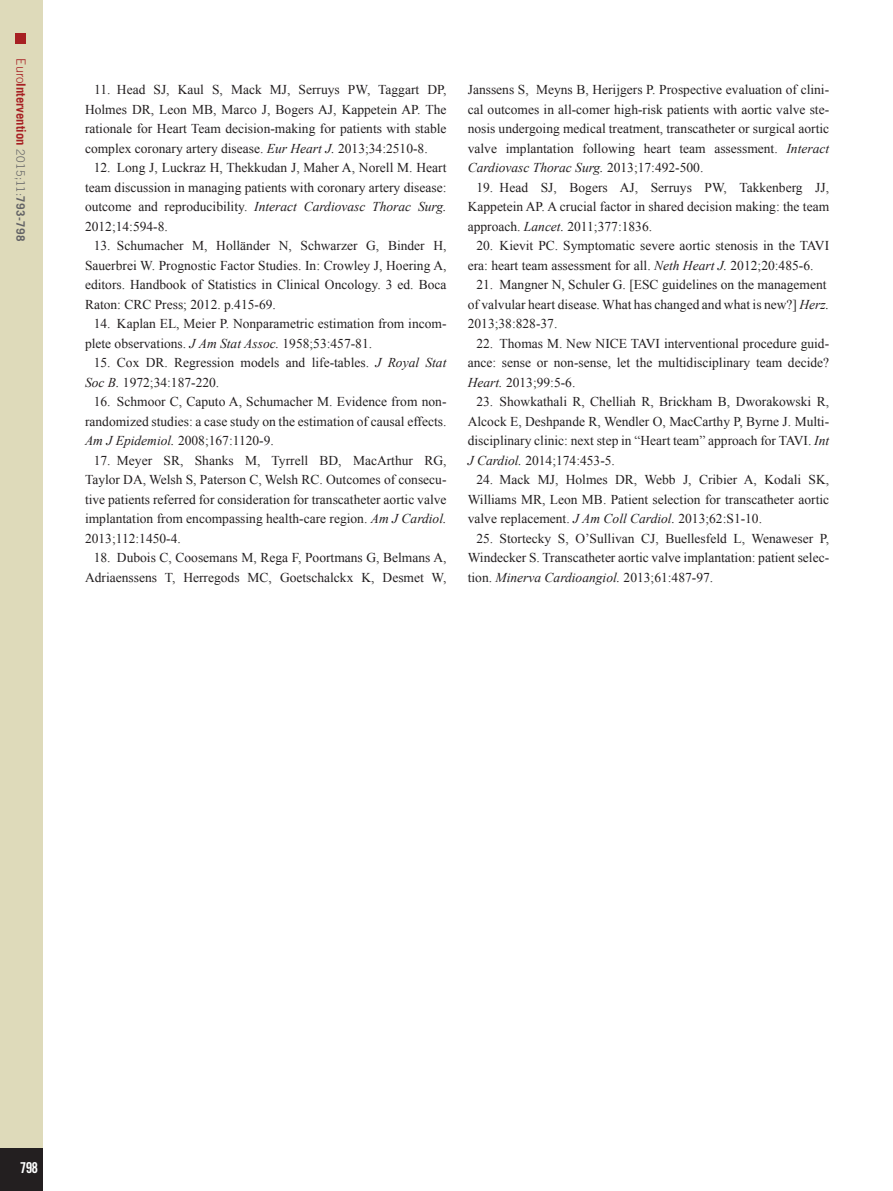
<style>
.page{position:relative;width:893px;height:1191px;background:#fff}
.page>*{position:absolute;margin:0;border:0;box-sizing:border-box;transform-origin:0 0}
.t1{font:15px "Trade Gothic LT Std Bd Cn 20";color:#fff}
.references{font:13.5px/19.5px "Times New Roman";color:#231f20;text-align:justify}
.t2{font:700 12.75px "Trade Gothic LT Std";color:#a72023}
.s1{font-weight:300}
.s2{font-weight:300;font-size:11.7px;color:#636366}
.s3{font-size:11.7px;color:#636366}
.s4{font-style:italic}
</style>
<div class="page">
<div style="left:0;top:0;width:43px;height:1191px;background:#dedaba"></div>
<div style="left:0;top:1148px;width:43px;height:43px;background:#231f20"></div>
<div style="left:16px;top:34px;width:10px;height:10px;background:#a72023"></div>
<p class="t2" style="left:29px;top:58px;width:184px;rotate:90deg"><span class="s1">Euro</span>Intervention <span class="s2">2015;11:</span><span class="s3">793-798</span></p>
<p class="references" style="left:85px;top:80px;width:363px;text-indent:9px">11. Head SJ, Kaul S, Mack MJ, Serruys PW, Taggart DP, Holmes DR, Leon MB, Marco J, Bogers AJ, Kappetein AP. The rationale for Heart Team decision-making for patients with stable complex coronary artery disease. <span class="s4">Eur Heart J.</span> 2013;34:2510-8.</p>
<p class="references" style="left:85px;top:158px;width:363px;text-indent:9px">12. Long J, Luckraz H, Thekkudan J, Maher A, Norell M. Heart team discussion in managing patients with coronary artery disease: outcome and reproducibility. <span class="s4">Interact Cardiovasc Thorac Surg.<br></span>2012;14:594-8.</p>
<p class="references" style="left:85px;top:236px;width:363px;text-indent:9px">13. Schumacher M, Holländer N, Schwarzer G, Binder H, Sauerbrei W. Prognostic Factor Studies. In: Crowley J, Hoering A, editors. Handbook of Statistics in Clinical Oncology. 3 ed. Boca Raton: CRC Press; 2012. p.415-69.</p>
<p class="references" style="left:85px;top:314px;width:363px;text-indent:9px">14. Kaplan EL, Meier P. Nonparametric estimation from incom&shy;plete observations. <span class="s4">J Am Stat Assoc.</span> 1958;53:457-81.</p>
<p class="references" style="left:85px;top:353px;width:363px;text-indent:9px">15. Cox DR. Regression models and life-tables. <span class="s4">J Royal Stat<br>Soc B.</span> 1972;34:187-220.</p>
<p class="references" style="left:85px;top:392px;width:363px;text-indent:9px">16. Schmoor C, Caputo A, Schumacher M. Evidence from non&shy;randomized studies: a case study on the estimation of causal effects.<br><span class="s4">Am J Epidemiol.</span> 2008;167:1120-9.</p>
<p class="references" style="left:85px;top:450px;width:363px;text-indent:9px">17. Meyer SR, Shanks M, Tyrrell BD, MacArthur RG, Taylor DA, Welsh S, Paterson C, Welsh RC. Outcomes of consecu&shy;tive patients referred for consideration for transcatheter aortic valve implantation from encompassing health-care region. <span class="s4">Am J Cardiol.<br></span>2013;112:1450-4.</p>
<p class="references" style="left:85px;top:548px;width:363px;text-align:right">18. Dubois C, Coosemans M, Rega F, Poortmans G, Belmans A,<br>Adriaenssens T, Herregods MC, Goetschalckx K, Desmet W,</p>
<p class="references" style="left:468px;top:80px;width:363px">Janssens S, Meyns B, Herijgers P. Prospective evaluation of clini&shy;cal outcomes in all-comer high-risk patients with aortic valve ste&shy;nosis undergoing medical treatment, transcatheter or surgical aortic valve implantation following heart team assessment. <span class="s4">Interact Cardiovasc Thorac Surg.</span> 2013;17:492-500.</p>
<p class="references" style="left:468px;top:177px;width:363px;text-indent:9px">19. Head SJ, Bogers AJ, Serruys PW, Takkenberg JJ, Kappetein AP. A crucial factor in shared decision making: the team approach. <span class="s4">Lancet.</span> 2011;377:1836.</p>
<p class="references" style="left:468px;top:236px;width:363px;text-indent:9px">20. Kievit PC. Symptomatic severe aortic stenosis in the TAVI era: heart team assessment for all. <span class="s4">Neth Heart J.</span> 2012;20:485-6.</p>
<p class="references" style="left:476px;top:275px;width:352px">21. Mangner N, Schuler G. [ESC guidelines on the management</p>
<p class="references" style="left:468px;top:294px;width:363px">of valvular heart disease. What has changed and what is new?] <span class="s4">Herz.<br></span>2013;38:828-37.</p>
<p class="references" style="left:468px;top:333px;width:363px;text-indent:9px">22. Thomas M. New NICE TAVI interventional procedure guid&shy;ance: sense or non-sense, let the multidisciplinary team decide?<br><span class="s4">Heart.</span> 2013;99:5-6.</p>
<p class="references" style="left:468px;top:392px;width:363px;text-indent:9px">23. Showkathali R, Chelliah R, Brickham B, Dworakowski R, Alcock E, Deshpande R, Wendler O, MacCarthy P, Byrne J. Multi&shy;disciplinary clinic: next step in “Heart team” approach for TAVI. <span class="s4">Int J Cardiol.</span> 2014;174:453-5.</p>
<p class="references" style="left:468px;top:470px;width:363px;text-indent:9px">24. Mack MJ, Holmes DR, Webb J, Cribier A, Kodali SK, Williams MR, Leon MB. Patient selection for transcatheter aortic valve replacement. <span class="s4">J Am Coll Cardiol.</span> 2013;62:S1-10.</p>
<p class="references" style="left:468px;top:528px;width:363px;text-indent:9px">25. Stortecky S, O’Sullivan CJ, Buellesfeld L, Wenaweser P, Windecker S. Transcatheter aortic valve implantation: patient selec&shy;tion. <span class="s4">Minerva Cardioangiol.</span> 2013;61:487-97.</p>
<p class="t1" style="left:20px;top:1158px;width:20px">798</p>
</div>
